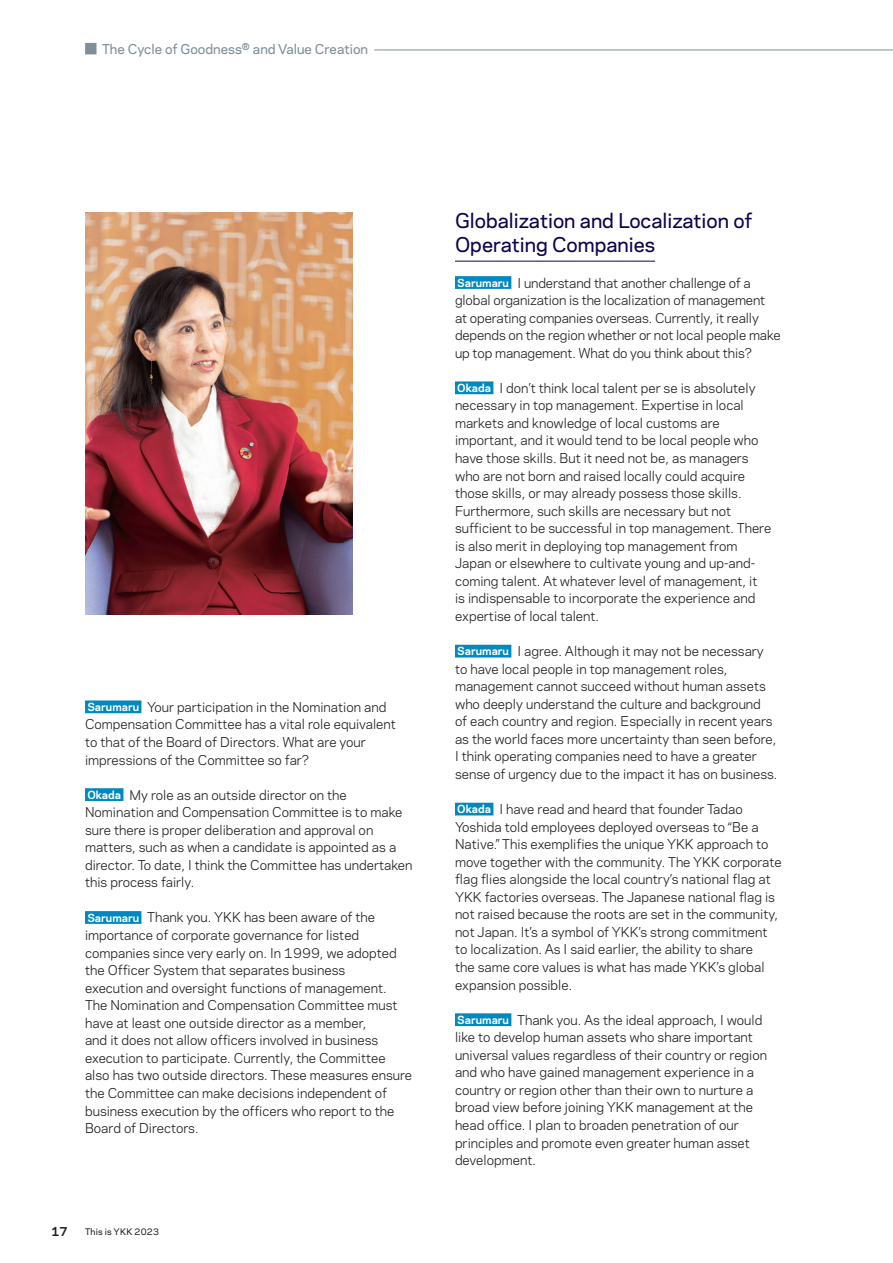
<style>
.page{position:relative;width:893px;height:1263px;background:#fff}
.page>*{position:absolute;margin:0;border:0;box-sizing:border-box;transform-origin:0 0}
.t1{font:500 19.2px/24.5px "Galaxie Polaris";color:#0d034e}
.t2{font:12.75px/17.5px "Galaxie Polaris";color:#231f20}
.t3{font:500 12.75px "Galaxie Polaris";color:#7f8f97}
.t4{font:700 11.7px "Galaxie Polaris";color:#231f20}
.t5{font:500 8.55px "Galaxie Polaris";letter-spacing:.025em;color:#231f20}
.s1{font-family:"Hiragino UD Sans F Std N W5";font-weight:400;font-size:11.55px}
.s2{font-weight:700;font-size:10.5px;color:#fff}
</style>
<div class="page">
<div style="left:85px;top:700px;width:56px;height:13px;background:#0088bf"></div>
<div style="left:85px;top:788px;width:38px;height:13px;background:#0088bf"></div>
<div style="left:85px;top:911px;width:56px;height:13px;background:#0088bf"></div>
<hr style="left:455px;top:261px;width:200px;height:1px;background:#0d034e">
<div style="left:455px;top:276px;width:56px;height:13px;background:#0088bf"></div>
<div style="left:455px;top:381px;width:38px;height:13px;background:#0088bf"></div>
<div style="left:455px;top:645px;width:56px;height:12px;background:#0088bf"></div>
<div style="left:455px;top:803px;width:38px;height:12px;background:#0088bf"></div>
<div style="left:455px;top:1013px;width:56px;height:13px;background:#0088bf"></div>
<img style="left:85px;top:213px;width:268px;height:401px">
<hr style="left:374px;top:50px;width:519px;height:1px;background:#7f8f97">
<p class="t3" style="left:85px;top:39px;width:285px"><span class="s1">█</span> The Cycle of Goodness<sup>®</sup> and Value Creation</p>
<p class="t2" style="left:85px;top:697px;width:312px"><span class="s2">Sarumaru</span> Your participation in the Nomination and Compensation Committee has a vital role equivalent to that of the Board of Directors. What are your impressions of the Committee so far?</p>
<p class="t2" style="left:85px;top:785px;width:329px"><span class="s2">Okada</span> My role as an outside director on the Nomination and Compensation Committee is to make sure there is proper deliberation and approval on matters, such as when a candidate is appointed as a director. To date, I think the Committee has undertaken this process fairly.</p>
<p class="t2" style="left:85px;top:908px;width:329px"><span class="s2">Sarumaru</span> Thank you. YKK has been aware of the importance of corporate governance for listed companies since very early on. In 1999, we adopted the Officer System that separates business<br>execution and oversight functions of management.<br>The Nomination and Compensation Committee must have at least one outside director as a member,<br>and it does not allow officers involved in business execution to participate. Currently, the Committee also has two outside directors. These measures ensure the Committee can make decisions independent of business execution by the officers who report to the Board of Directors.</p>
<p class="t4" style="left:51px;top:1222px;width:18px">17</p>
<p class="t5" style="left:85px;top:1225px;width:75px">This is YKK 2023</p>
<h1 class="t1" style="left:455px;top:207px;width:299px">Globalization and Localization of<br>Operating Companies</h1>
<p class="t2" style="left:455px;top:273px;width:327px"><span class="s2">Sarumaru</span> I understand that another challenge of a global organization is the localization of management<br>at operating companies overseas. Currently, it really depends on the region whether or not local people make up top management. What do you think about this?</p>
<p class="t2" style="left:455px;top:378px;width:318px"><span class="s2">Okada</span> I don’t think local talent per se is absolutely necessary in top management. Expertise in local markets and knowledge of local customs are important, and it would tend to be local people who have those skills. But it need not be, as managers who are not born and raised locally could acquire those skills, or may already possess those skills.<br>Furthermore, such skills are necessary but not sufficient to be successful in top management. There is also merit in deploying top management from Japan or elsewhere to cultivate young and up-and&shy;coming talent. At whatever level of management, it<br>is indispensable to incorporate the experience and expertise of local talent.</p>
<p class="t2" style="left:455px;top:642px;width:324px"><span class="s2">Sarumaru</span> I agree. Although it may not be necessary<br>to have local people in top management roles, management cannot succeed without human assets who deeply understand the culture and background<br>of each country and region. Especially in recent years as the world faces more uncertainty than seen before, I think operating companies need to have a greater sense of urgency due to the impact it has on business.</p>
<p class="t2" style="left:455px;top:800px;width:328px"><span class="s2">Okada</span> I have read and heard that founder Tadao Yoshida told employees deployed overseas to “Be a Native.” This exemplifies the unique YKK approach to move together with the community. The YKK corporate flag flies alongside the local country’s national flag at YKK factories overseas. The Japanese national flag is not raised because the roots are set in the community, not Japan. It’s a symbol of YKK’s strong commitment to localization. As I said earlier, the ability to share<br>the same core values is what has made YKK’s global expansion possible.</p>
<p class="t2" style="left:455px;top:1010px;width:314px"><span class="s2">Sarumaru</span> Thank you. As the ideal approach, I would like to develop human assets who share important universal values regardless of their country or region and who have gained management experience in a country or region other than their own to nurture a broad view before joining YKK management at the head office. I plan to broaden penetration of our principles and promote even greater human asset development.</p>
</div>
